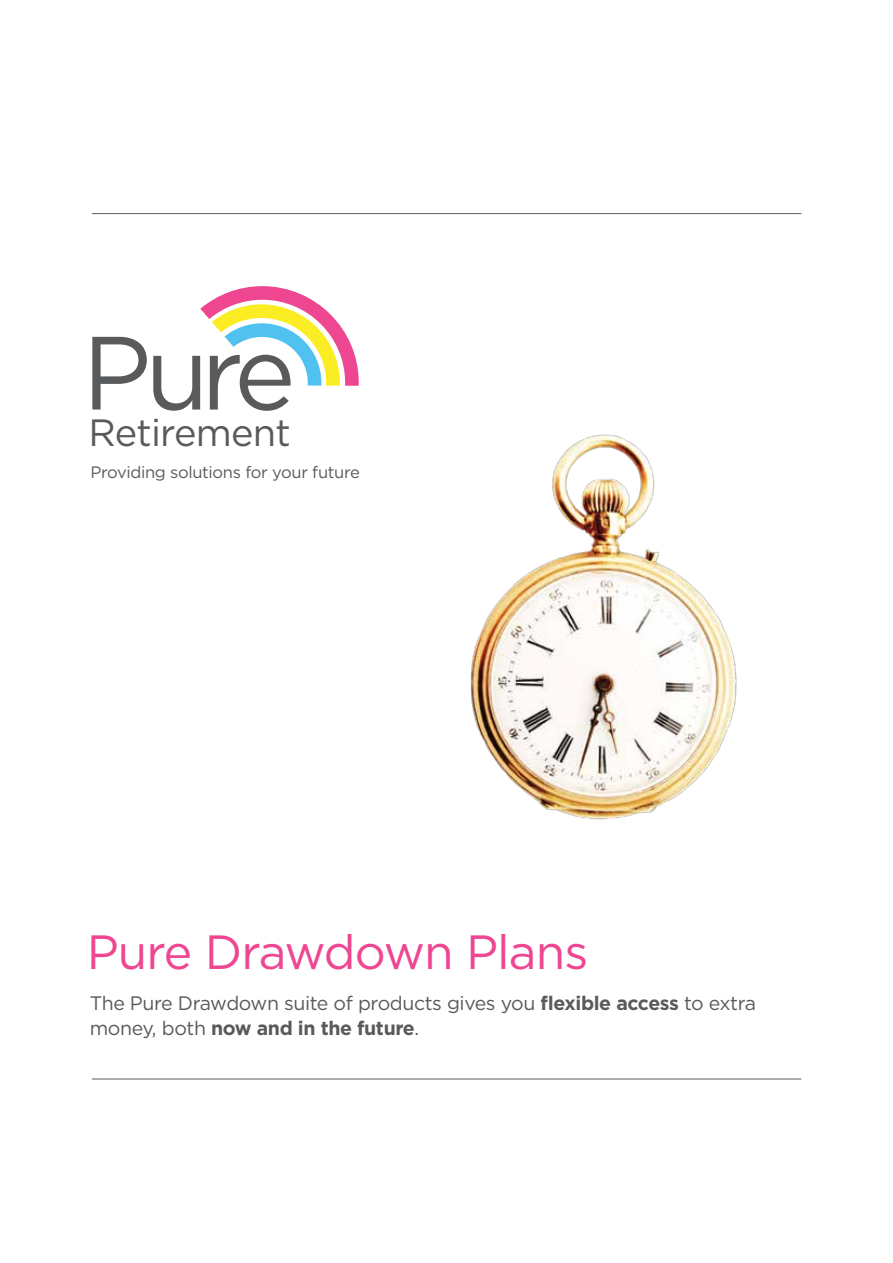
<style>
.page{position:relative;width:893px;height:1263px;background:#fff}
.page>*{position:absolute;margin:0;border:0;box-sizing:border-box;transform-origin:0 0}
.t1{font:48px "Gotham";letter-spacing:-.02em;color:#ee4691}
.t2{font:37.95px "Gotham";letter-spacing:-.02em;color:#595a5c}
.t3{font:19.5px/25.5px "Gotham";letter-spacing:-.02em;color:#595a5c}
.t4{font:16.5px "Gotham";letter-spacing:-.02em;color:#595a5c}
.s1{font-weight:700}
</style>
<div class="page">
<img style="left:470px;top:434px;width:267px;height:386px">
<hr style="left:92px;top:213px;width:709px;height:1px;background:#595a5c">
<hr style="left:92px;top:1079px;width:709px;height:1px;background:#595a5c">
<svg style="left:92px;top:337px;width:55px;height:72px"></svg>
<svg style="left:153px;top:286px;width:206px;height:125px"></svg>
<h2 class="t2" style="left:88px;top:408px;width:204px">Retirement</h2>
<p class="t4" style="left:91px;top:461px;width:271px">Providing solutions for your future</p>
<h1 class="t1" style="left:87px;top:921px;width:503px">Pure Drawdown Plans</h1>
<p class="t3" style="left:90px;top:989px;width:668px">The Pure Drawdown suite of products gives you <span class="s1">flexible access</span> to extra money, both <span class="s1">now and in the future</span>.</p>
</div>
